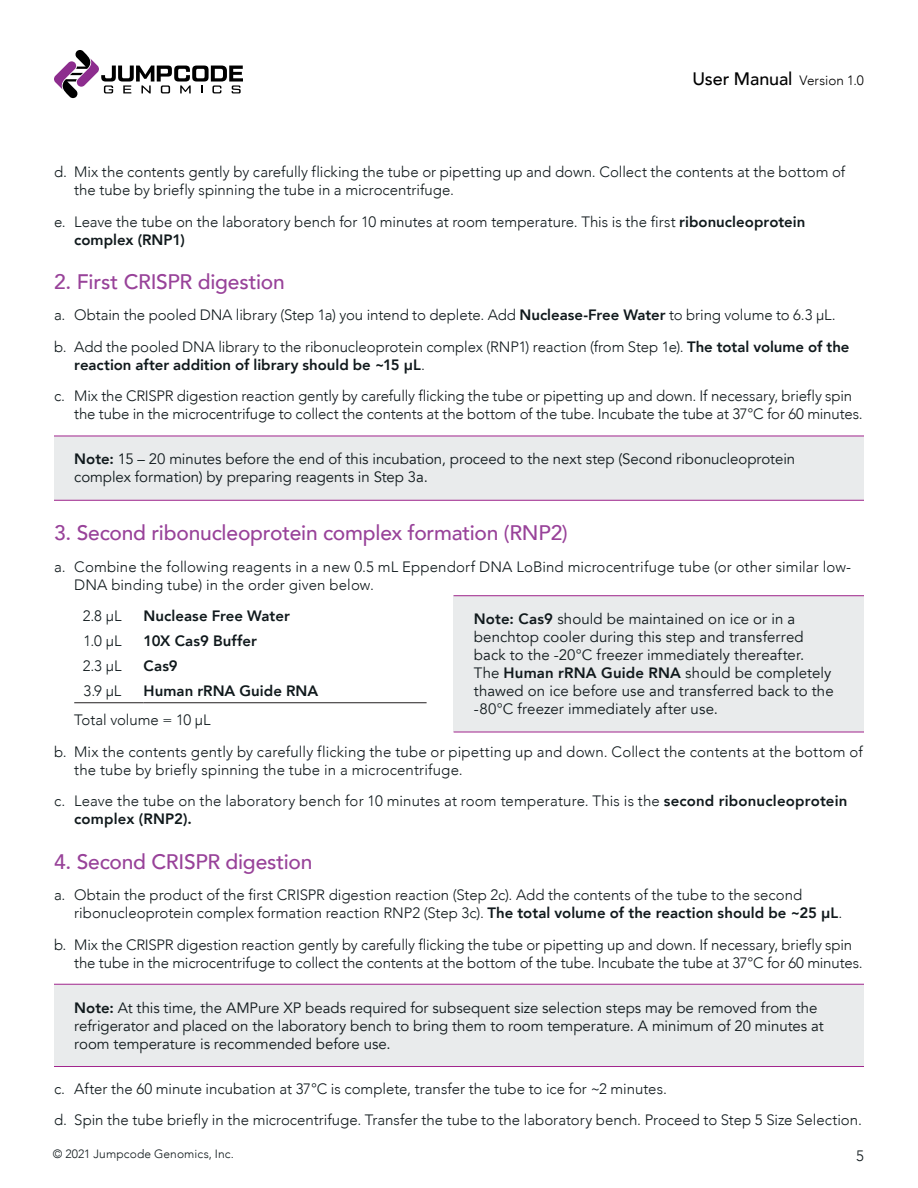
<style>
.page{position:relative;width:918px;height:1188px;background:#fff}
.page>*{position:absolute;margin:0;border:0;box-sizing:border-box;transform-origin:0 0}
.t1{font:500 21px "Avenir";letter-spacing:-.01em;color:#984299}
.t2{font:500 18px "Avenir";letter-spacing:-.01em;color:#000001}
.t3{font:300 15px/18px "Avenir";color:#10191c}
.Callout{font:15px/18px "Avenir";color:#10191c}
.t4{font:800 15px "Avenir";color:#10191c}
.t5{font:300 12px "Avenir";letter-spacing:.01em;color:#10191c}
.s1{font-weight:300;font-size:13.5px}
.s2{font-weight:800}
</style>
<div class="page">
<svg style="left:54px;top:50px;width:189px;height:49px"></svg>
<div style="left:54px;top:436px;width:810px;height:65px;background:#e9ebec"></div>
<hr style="left:54px;top:436px;width:810px;height:1px;background:#a1258d">
<hr style="left:54px;top:500px;width:810px;height:1px;background:#a1258d">
<div style="left:54px;top:984px;width:810px;height:83px;background:#e9ebec"></div>
<hr style="left:54px;top:984px;width:810px;height:1px;background:#a1258d">
<hr style="left:54px;top:1066px;width:810px;height:1px;background:#a1258d">
<hr style="left:74px;top:702px;width:61px;height:1px;background:#231f20">
<hr style="left:144px;top:702px;width:283px;height:1px;background:#231f20">
<div style="left:454px;top:596px;width:410px;height:136px;background:#e9ebec"></div>
<hr style="left:454px;top:595px;width:410px;height:1px;background:#a1258d">
<hr style="left:454px;top:732px;width:410px;height:1px;background:#a1258d">
<p class="t2" style="left:693px;top:63px;width:173px">User Manual <span class="s1">Version 1.0</span></p>
<p class="t3" style="left:74px;top:163px;width:773px;text-indent:-20px">d. Mix the contents gently by carefully flicking the tube or pipetting up and down. Collect the contents at the bottom of the tube by briefly spinning the tube in a microcentrifuge.</p>
<p class="t3" style="left:74px;top:212px;width:733px;text-indent:-20px">e. Leave the tube on the laboratory bench for 10 minutes at room temperature. This is the first <span class="s2">ribonucleoprotein complex (RNP1)</span></p>
<p class="t1" style="left:54px;top:263px;width:232px">2. First CRISPR digestion</p>
<p class="t3" style="left:54px;top:306px;width:783px">a. Obtain the pooled DNA library (Step 1a) you intend to deplete. Add <span class="s2">Nuclease-Free Water</span> to bring volume to 6.3 μL.</p>
<p class="t3" style="left:74px;top:338px;width:777px;text-indent:-20px">b. Add the pooled DNA library to the ribonucleoprotein complex (RNP1) reaction (from Step 1e). <span class="s2">The total volume of the reaction after addition of library should be ~15 μL</span>.</p>
<p class="t3" style="left:74px;top:387px;width:790px;text-indent:-20px">c. Mix the CRISPR digestion reaction gently by carefully flicking the tube or pipetting up and down. If necessary, briefly spin the tube in the microcentrifuge to collect the contents at the bottom of the tube. Incubate the tube at 37°C for 60 minutes.</p>
<p class="Callout" style="left:74px;top:450px;width:723px"><span class="s2">Note:</span> 15 – 20 minutes before the end of this incubation, proceed to the next step (Second ribonucleoprotein complex formation) by preparing reagents in Step 3a.</p>
<p class="t1" style="left:54px;top:515px;width:515px">3. Second ribonucleoprotein complex formation (RNP2)</p>
<p class="t3" style="left:74px;top:557px;width:778px;text-indent:-20px">a. Combine the following reagents in a new 0.5 mL Eppendorf DNA LoBind microcentrifuge tube (or other similar low-<br>DNA binding tube) in the order given below.</p>
<p class="t3" style="left:83px;top:606px;width:40px">2.8 µL</p>
<p class="t4" style="left:144px;top:604px;width:148px">Nuclease Free Water</p>
<p class="Callout" style="left:474px;top:610px;width:361px"><span class="s2">Note: Cas9</span> should be maintained on ice or in a benchtop cooler during this step and transferred back to the -20°C freezer immediately thereafter.<br>The <span class="s2">Human rRNA Guide RNA</span> should be completely thawed on ice before use and transferred back to the -80°C freezer immediately after use.</p>
<p class="t3" style="left:84px;top:632px;width:39px">1.0 µL</p>
<p class="t4" style="left:144px;top:629px;width:115px">10X Cas9 Buffer</p>
<p class="t3" style="left:83px;top:657px;width:40px">2.3 µL</p>
<p class="t4" style="left:144px;top:654px;width:36px">Cas9</p>
<p class="t3" style="left:84px;top:682px;width:39px">3.9 µL</p>
<p class="t4" style="left:144px;top:679px;width:176px">Human rRNA Guide RNA</p>
<p class="t3" style="left:74px;top:710px;width:138px">Total volume = 10 µL</p>
<p class="t3" style="left:74px;top:743px;width:790px;text-indent:-20px">b. Mix the contents gently by carefully flicking the tube or pipetting up and down. Collect the contents at the bottom of the tube by briefly spinning the tube in a microcentrifuge.</p>
<p class="t3" style="left:74px;top:792px;width:775px;text-indent:-20px">c. Leave the tube on the laboratory bench for 10 minutes at room temperature. This is the <span class="s2">second ribonucleoprotein complex (RNP2).</span></p>
<p class="t1" style="left:54px;top:843px;width:260px">4. Second CRISPR digestion</p>
<p class="t3" style="left:74px;top:886px;width:770px;text-indent:-20px">a. Obtain the product of the first CRISPR digestion reaction (Step 2c). Add the contents of the tube to the second ribonucleoprotein complex formation reaction RNP2 (Step 3c). <span class="s2">The total volume of the reaction should be ~25 μL</span>.</p>
<p class="t3" style="left:74px;top:935px;width:790px;text-indent:-20px">b. Mix the CRISPR digestion reaction gently by carefully flicking the tube or pipetting up and down. If necessary, briefly spin the tube in the microcentrifuge to collect the contents at the bottom of the tube. Incubate the tube at 37°C for 60 minutes.</p>
<p class="Callout" style="left:74px;top:999px;width:751px"><span class="s2">Note:</span> At this time, the AMPure XP beads required for subsequent size selection steps may be removed from the refrigerator and placed on the laboratory bench to bring them to room temperature. A minimum of 20 minutes at room temperature is recommended before use.</p>
<p class="t3" style="left:54px;top:1079px;width:614px">c. After the 60 minute incubation at 37°C is complete, transfer the tube to ice for ~2 minutes.</p>
<p class="t3" style="left:54px;top:1111px;width:809px">d. Spin the tube briefly in the microcentrifuge. Transfer the tube to the laboratory bench. Proceed to Step 5 Size Selection.</p>
<p class="t5" style="left:53px;top:1147px;width:182px">© 2021 Jumpcode Genomics, Inc.</p>
<p class="t3" style="left:856px;top:1147px;width:9px">5</p>
</div>
